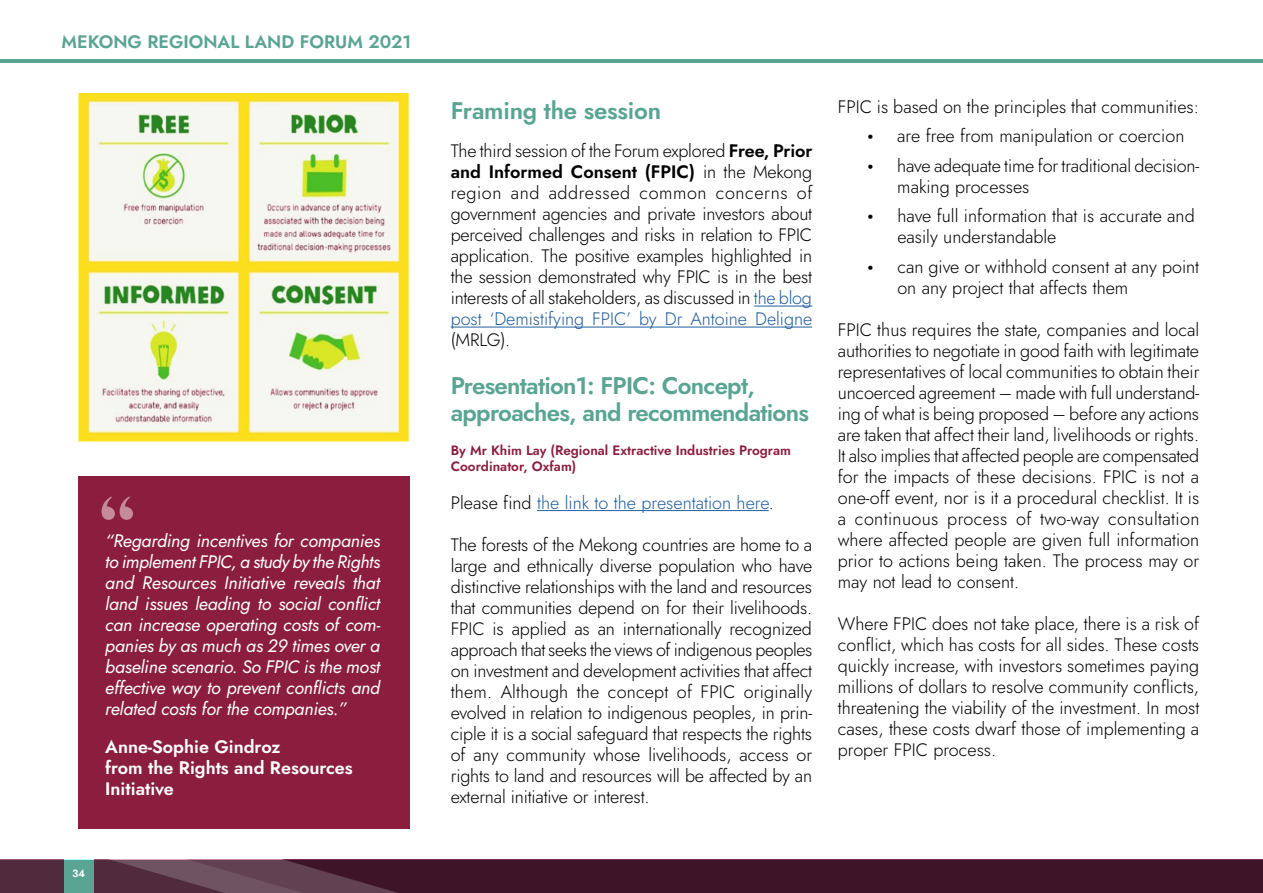
<style>
.page{position:relative;width:1263px;height:893px;background:#fff}
.page>*{position:absolute;margin:0;border:0;box-sizing:border-box;transform-origin:0 0}
.t1{font:600 24px/27px "Jost";letter-spacing:-.03em;color:#59a492}
.t2{font:600 24px "Jost";letter-spacing:-.01em;color:#59a492}
.t3{font:300 18px/21px "Jost";color:#000;text-align:justify}
.t4{font:italic 18px/21px "Jost";letter-spacing:-.01em;color:#fff;text-align:justify}
.t5{font:600 18px/21px "Jost";color:#fff}
.t6{font:300 18px "Jost";color:#215e9e}
.t7{font:600 18px "Jost";color:#59a492}
.t8{font:600 13.5px/16.5px "Jost";color:#8b1e3e}
.t9{font:600 10.5px "Jost";color:#fff}
.s1{font-weight:600}
.s2{color:#215e9e}
.s3{color:#000}
.s4{font-weight:900}
</style>
<div class="page">
<div style="left:0;top:859px;width:1263px;height:34px;background:#3d1527"></div>
<hr style="left:0;top:59px;width:1263px;height:3px;background:#59a492">
<svg style="left:0;top:859px;width:435px;height:34px"></svg>
<div style="left:64px;top:859px;width:30px;height:34px;background:#59a492"></div>
<div style="left:78px;top:476px;width:332px;height:353px;background:#8b1e3e"></div>
<hr style="left:754px;top:306px;width:58px;height:1px;background:#215e9e">
<hr style="left:451px;top:327px;width:361px;height:1px;background:#215e9e">
<hr style="left:537px;top:510px;width:232px;height:1px;background:#215e9e">
<img style="left:78px;top:94px;width:331px;height:347px">
<svg style="left:102px;top:496px;width:31px;height:24px"></svg>
<p class="t7" style="left:62px;top:30px;width:351px">MEKONG REGIONAL LAND FORUM 2021</p>
<p class="t4" style="left:105px;top:530px;width:277px">“Regarding incentives for companies to implement FPIC, a study by the Rights and Resources Initiative reveals that land issues leading to social conflict can increase operating costs of com&shy;panies by as much as 29 times over a baseline scenario. So FPIC is the most effective way to prevent conflicts and related costs for the companies.”</p>
<p class="t5" style="left:105px;top:736px;width:249px">Anne-Sophie Gindroz<br>from the Rights and Resources<br>Initiative</p>
<p class="t9" style="left:72px;top:867px;width:15px">34</p>
<h1 class="t2" style="left:451px;top:95px;width:212px">Framing the session</h1>
<p class="t3" style="left:451px;top:141px;width:363px">The third session of the Forum explored <span class="s1">Free, Prior and Informed Consent (FPIC)</span> in the Mekong region and addressed common concerns of government agencies and private investors about perceived challenges and risks in relation to FPIC application. The positive examples highlighted in the session demonstrated why FPIC is in the best interests of all stakeholders, as discussed in <span class="s2">the blog post ‘Demistifying FPIC’ by Dr Antoine Deligne</span></p>
<p class="t3" style="left:451px;top:330px;width:61px">(MRLG).</p>
<h1 class="t1" style="left:451px;top:373px;width:360px">Presentation1: FPIC: Concept, approaches, and recommendations</h1>
<p class="t8" style="left:451px;top:442px;width:342px">By Mr Khim Lay (Regional Extractive Industries Program<br>Coordinator, Oxfam)</p>
<p class="t6" style="left:451px;top:490px;width:324px"><span class="s3">Please find</span> the link to the presentation here<span class="s3">.</span></p>
<p class="t3" style="left:451px;top:534px;width:363px">The forests of the Mekong countries are home to a large and ethnically diverse population who have distinctive relationships with the land and resources that communities depend on for their livelihoods.<br>FPIC is applied as an internationally recognized approach that seeks the views of indigenous peoples on investment and development activities that affect them. Although the concept of FPIC originally evolved in relation to indigenous peoples, in prin&shy;ciple it is a social safeguard that respects the rights of any community whose livelihoods, access or rights to land and resources will be affected by an external initiative or interest.</p>
<p class="t3" style="left:838px;top:96px;width:363px">FPIC is based on the principles that communities:</p>
<p class="t3" style="left:867px;top:126px;width:318px"><span class="s4">•</span> are free from manipulation or coercion</p>
<p class="t3" style="left:897px;top:155px;width:303px;text-indent:-30px"><span class="s4">•</span> have adequate time for traditional decision&shy;making processes</p>
<p class="t3" style="left:897px;top:206px;width:299px;text-indent:-30px"><span class="s4">•</span> have full information that is accurate and easily understandable</p>
<p class="t3" style="left:897px;top:256px;width:303px;text-indent:-30px"><span class="s4">•</span> can give or withhold consent at any point on any project that affects them</p>
<p class="t3" style="left:838px;top:319px;width:363px">FPIC thus requires the state, companies and local authorities to negotiate in good faith with legitimate representatives of local communities to obtain their uncoerced agreement – made with full understand&shy;ing of what is being proposed – before any actions are taken that affect their land, livelihoods or rights.<br>It also implies that affected people are compensated for the impacts of these decisions. FPIC is not a one-off event, nor is it a procedural checklist. It is a continuous process of two-way consultation where affected people are given full information prior to actions being taken. The process may or may not lead to consent.</p>
<p class="t3" style="left:838px;top:613px;width:363px">Where FPIC does not take place, there is a risk of conflict, which has costs for all sides. These costs quickly increase, with investors sometimes paying millions of dollars to resolve community conflicts, threatening the viability of the investment. In most cases, these costs dwarf those of implementing a proper FPIC process.</p>
</div>
